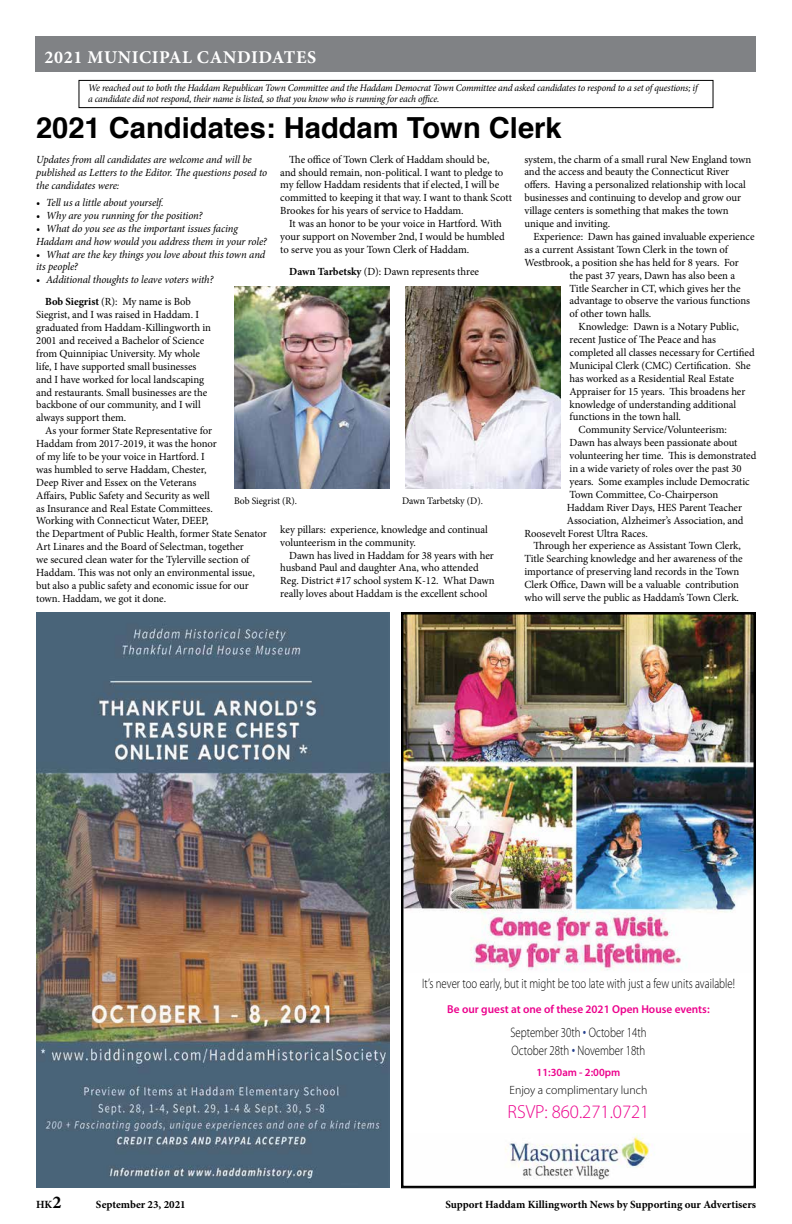
<style>
.page{position:relative;width:792px;height:1224px;background:#fff}
.page>*{position:absolute;margin:0;border:0;box-sizing:border-box;transform-origin:0 0}
.t1{font:700 29px "Helvetica";color:#000}
.t2{font:300 19px "Myriad Pro";color:#ec008c}
.t3{font:700 18px "Minion Pro";letter-spacing:.035em;color:#fff}
.t4{font:300 13.7px/18px "Myriad Pro";color:#000;scale:.79 1}
.t5{font:300 12px "Myriad Pro";color:#000}
.t6{font:600 11.5px "Myriad Pro";color:#ec008c}
.t7{font:700 11px "Minion Pro";color:#000}
.t8{font:600 11px "Myriad Pro";color:#ec008c}
.t9{font:10.9px/12.9px "Minion Pro";letter-spacing:-.005em;color:#000}
.t10{font:italic 10.9px/12.9px "Minion Pro";letter-spacing:-.01em;color:#000}
.t11{font:italic 10px/11px "Minion Pro";letter-spacing:-.02em;color:#000;scale:.96 1}
.t12{font:10px "Minion Pro";letter-spacing:-.005em;color:#000}
.s1{font-weight:700}
.s2{font-weight:700;font-style:normal}
.s3{font-style:normal}
.s4{font-size:17.5px;color:#25408f}
.s5{font-size:18px}
</style>
<div class="page">
<div style="left:36px;top:36px;width:720px;height:36px;background:#808285"></div>
<div style="left:79px;top:80px;width:634px;height:28px;border:1px solid #000"></div>
<img style="left:36px;top:612px;width:354px;height:575px">
<img style="left:505px;top:1134px;width:147px;height:46px">
<img style="left:405px;top:616px;width:348px;height:355px">
<img style="left:234px;top:287px;width:155px;height:201px">
<img style="left:405px;top:287px;width:156px;height:201px">
<h3 class="t3" style="left:45px;top:44px;width:273px">2021 MUNICIPAL CANDIDATES</h3>
<p class="t11" style="left:88px;top:82px;width:636px">We reached out to both the Haddam Republican Town Committee and the Haddam Democrat Town Committee and asked candidates to respond to a set of questions; if a candidate did not respond, their name is listed, so that you know who is running for each office.</p>
<h1 class="t1" style="left:36px;top:104px;width:527px">2021 Candidates: Haddam Town Clerk</h1>
<p class="t9" style="left:280px;top:153px;width:233px;text-indent:9px">The office of Town Clerk of Haddam should be,<br>and should remain, non-political. I want to pledge to my fellow Haddam residents that if elected, I will be committed to keeping it that way. I want to thank Scott Brookes for his years of service to Haddam.</p>
<p class="t9" style="left:280px;top:217px;width:226px;text-indent:9px">It was an honor to be your voice in Hartford. With your support on November 2nd, I would be humbled to serve you as your Town Clerk of Haddam.</p>
<p class="t9" style="left:289px;top:265px;width:191px"><span class="s1">Dawn Tarbetsky</span> (D): Dawn represents three</p>
<p class="t10" style="left:36px;top:153px;width:233px">Updates from all candidates are welcome and will be published as Letters to the Editor. The questions posed to the candidates were:</p>
<p class="t10" style="left:36px;top:196px;width:129px">• Tell us a little about yourself.</p>
<p class="t10" style="left:36px;top:209px;width:168px">• Why are you running for the position?</p>
<p class="t10" style="left:36px;top:222px;width:232px">• What do you see as the important issues facing<br>Haddam and how would you address them in your role?</p>
<p class="t10" style="left:36px;top:248px;width:231px">• What are the key things you love about this town and its people?</p>
<p class="t10" style="left:45px;top:269px;width:170px;line-height:21.9px;text-indent:-9px">• Additional thoughts to leave voters with?<br><span class="s2">Bob Siegrist</span> <span class="s3">(R): My name is Bob</span></p>
<p class="t9" style="left:36px;top:308px;width:176px">Siegrist, and I was raised in Haddam. I graduated from Haddam-Killingworth in 2001 and received a Bachelor of Science from Quinnipiac University. My whole life, I have supported small businesses and I have worked for local landscaping and restaurants. Small businesses are the backbone of our community, and I will always support them.</p>
<p class="t9" style="left:36px;top:424px;width:232px;text-indent:9px">As your former State Representative for<br>Haddam from 2017-2019, it was the honor<br>of my life to be your voice in Hartford. I<br>was humbled to serve Haddam, Chester,<br>Deep River and Essex on the Veterans<br>Affairs, Public Safety and Security as well<br>as Insurance and Real Estate Committees.<br>Working with Connecticut Water, DEEP,<br>the Department of Public Health, former State Senator Art Linares and the Board of Selectman, together<br>we secured clean water for the Tylerville section of Haddam. This was not only an environmental issue, but also a public safety and economic issue for our town. Haddam, we got it done.</p>
<p class="t12" style="left:234px;top:494px;width:65px">Bob Siegrist (R).</p>
<p class="t12" style="left:402px;top:494px;width:82px">Dawn Tarbetsky (D).</p>
<p class="t9" style="left:280px;top:523px;width:209px">key pillars: experience, knowledge and continual volunteerism in the community.</p>
<p class="t9" style="left:280px;top:549px;width:216px;text-indent:9px">Dawn has lived in Haddam for 38 years with her husband Paul and daughter Ana, who attended Reg. District #17 school system K-12. What Dawn really loves about Haddam is the excellent school</p>
<p class="t9" style="left:524px;top:153px;width:228px">system, the charm of a small rural New England town and the access and beauty the Connecticut River offers. Having a personalized relationship with local businesses and continuing to develop and grow our village centers is something that makes the town unique and inviting.</p>
<p class="t9" style="left:533px;top:230px;width:223px">Experience: Dawn has gained invaluable experience</p>
<p class="t9" style="left:524px;top:243px;width:205px">as a current Assistant Town Clerk in the town of</p>
<p class="t9" style="left:524px;top:256px;width:216px">Westbrook, a position she has held for 8 years. For</p>
<p class="t9" style="left:570px;top:269px;width:167px">the past 37 years, Dawn has also been a</p>
<p class="t9" style="left:570px;top:282px;width:173px">Title Searcher in CT, which gives her the</p>
<p class="t9" style="left:570px;top:295px;width:182px">advantage to observe the various functions</p>
<p class="t9" style="left:570px;top:307px;width:83px">of other town halls.</p>
<p class="t9" style="left:579px;top:320px;width:162px">Knowledge: Dawn is a Notary Public,</p>
<p class="t9" style="left:570px;top:333px;width:148px">recent Justice of The Peace and has</p>
<p class="t9" style="left:570px;top:346px;width:187px">completed all classes necessary for Certified</p>
<p class="t9" style="left:570px;top:359px;width:183px">Municipal Clerk (CMC) Certification. She</p>
<p class="t9" style="left:570px;top:372px;width:166px">has worked as a Residential Real Estate</p>
<p class="t9" style="left:570px;top:385px;width:177px">Appraiser for 15 years. This broadens her</p>
<p class="t9" style="left:570px;top:398px;width:168px">knowledge of understanding additional</p>
<p class="t9" style="left:570px;top:411px;width:113px">functions in the town hall.</p>
<p class="t9" style="left:579px;top:423px;width:150px">Community Service/Volunteerism:</p>
<p class="t9" style="left:570px;top:436px;width:169px">Dawn has always been passionate about</p>
<p class="t9" style="left:570px;top:449px;width:188px">volunteering her time. This is demonstrated</p>
<p class="t9" style="left:570px;top:462px;width:174px">in a wide variety of roles over the past 30</p>
<p class="t9" style="left:570px;top:475px;width:182px">years. Some examples include Democratic</p>
<p class="t9" style="left:570px;top:488px;width:150px">Town Committee, Co-Chairperson</p>
<p class="t9" style="left:567px;top:501px;width:177px">Haddam River Days, HES Parent Teacher</p>
<p class="t9" style="left:567px;top:514px;width:178px">Association, Alzheimer’s Association, and</p>
<p class="t9" style="left:524px;top:527px;width:125px">Roosevelt Forest Ultra Races.</p>
<p class="t9" style="left:533px;top:540px;width:209px">Through her experience as Assistant Town Clerk,</p>
<p class="t9" style="left:524px;top:552px;width:220px">Title Searching knowledge and her awareness of the</p>
<p class="t9" style="left:524px;top:565px;width:217px">importance of preserving land records in the Town</p>
<p class="t9" style="left:524px;top:578px;width:216px">Clerk Office, Dawn will be a valuable contribution</p>
<p class="t9" style="left:524px;top:591px;width:216px">who will serve the public as Haddam’s Town Clerk.</p>
<p class="t4" style="left:422px;top:975px;width:398px">It’s never too early, but it might be too late with just a few units available!</p>
<p class="t6" style="left:447px;top:1002px;width:264px">Be our guest at one of these 2021 Open House events:</p>
<p class="t4" style="left:510px;top:1024px;width:174px">September 30th <span class="s4">•</span> October 14th<br>October 28th <span class="s4">•</span> November 18th</p>
<p class="t8" style="left:537px;top:1065px;width:85px">11:30am - 2:00pm</p>
<p class="t5" style="left:510px;top:1083px;width:139px">Enjoy a complimentary lunch</p>
<h2 class="t2" style="left:508px;top:1100px;width:143px">RSVP: 860.271.0721</h2>
<p class="t7" style="left:36px;top:1197px;width:27px">HK<span class="s5">2</span></p>
<p class="t7" style="left:96px;top:1197px;width:91px">September 23, 2021</p>
<p class="t7" style="left:445px;top:1197px;width:312px">Support Haddam Killingworth News by Supporting our Advertisers</p>
</div>
